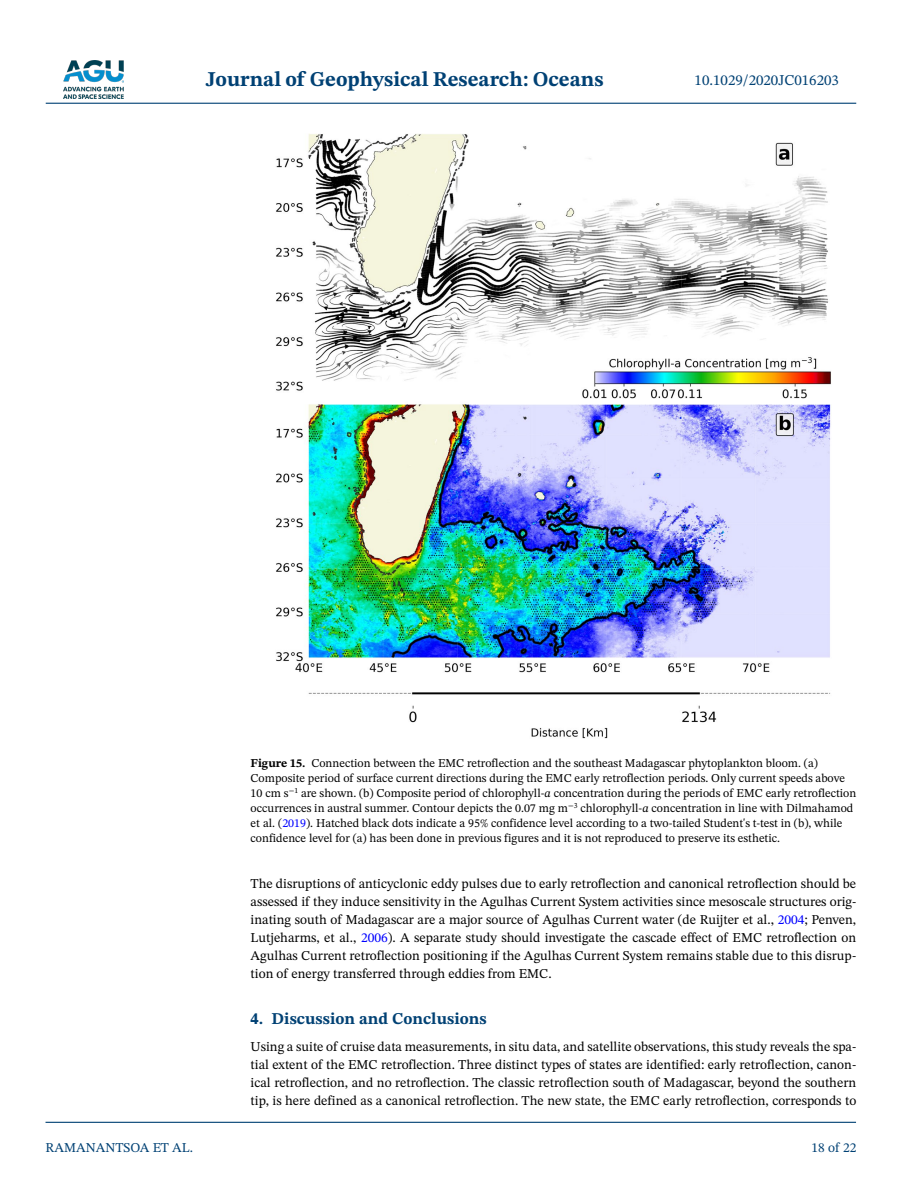
<style>
.page{position:relative;width:902px;height:1183px;background:#fff}
.page>*{position:absolute;margin:0;border:0;box-sizing:border-box;transform-origin:0 0}
.t1{font:700 21px "STIX Two Text";color:#004174}
.t2{font:700 16.5px "STIX Two Text";color:#004174}
.t3{font:15px "STIX Two Text";color:#004174}
.t4{font:13.5px/18px "STIX Two Text";color:#000;text-align:justify}
.t5{font:13.5px "STIX Two Text";color:#004174}
.t6{font:12px/15px "STIX Two Text";color:#000}
.s1{font-weight:700}
.s2{font-style:italic}
.s3{color:#00f}
</style>
<div class="page">
<img style="left:63px;top:60px;width:60px;height:39px">
<hr style="left:46px;top:103px;width:810px;height:1px;background:#004174">
<hr style="left:45px;top:1121px;width:810px;height:1px;background:#004174">
<img style="left:276px;top:134px;width:555px;height:604px">
<h1 class="t1" style="left:206px;top:64px;width:399px">Journal of Geophysical Research: Oceans</h1>
<p class="t3" style="left:694px;top:69px;width:146px">10.1029/2020JC016203</p>
<p class="t5" style="left:45px;top:1137px;width:149px">RAMANANTSOA ET AL.</p>
<p class="t6" style="left:250px;top:755px;width:607px"><span class="s1">Figure 15.</span> Connection between the EMC retroflection and the southeast Madagascar phytoplankton bloom. (a)<br>Composite period of surface current directions during the EMC early retroflection periods. Only current speeds above 10 cm s<sup>−1</sup> are shown. (b) Composite period of chlorophyll-<span class="s2">a</span> concentration during the periods of EMC early retroflection occurrences in austral summer. Contour depicts the 0.07 mg m<sup>−3</sup> chlorophyll-<span class="s2">a</span> concentration in line with Dilmahamod et al. (<span class="s3">2019</span>). Hatched black dots indicate a 95% confidence level according to a two-tailed Student's t-test in (b), while confidence level for (a) has been done in previous figures and it is not reproduced to preserve its esthetic.</p>
<p class="t4" style="left:250px;top:874px;width:607px">The disruptions of anticyclonic eddy pulses due to early retroflection and canonical retroflection should be assessed if they induce sensitivity in the Agulhas Current System activities since mesoscale structures orig&shy;inating south of Madagascar are a major source of Agulhas Current water (de Ruijter et al., <span class="s3">2004</span>; Penven, Lutjeharms, et al., <span class="s3">2006</span>). A separate study should investigate the cascade effect of EMC retroflection on Agulhas Current retroflection positioning if the Agulhas Current System remains stable due to this disrup&shy;tion of energy transferred through eddies from EMC.</p>
<p class="t2" style="left:250px;top:1005px;width:238px">4. Discussion and Conclusions</p>
<p class="t4" style="left:250px;top:1036px;width:607px">Using a suite of cruise data measurements, in situ data, and satellite observations, this study reveals the spa&shy;tial extent of the EMC retroflection. Three distinct types of states are identified: early retroflection, canon&shy;ical retroflection, and no retroflection. The classic retroflection south of Madagascar, beyond the southern tip, is here defined as a canonical retroflection. The new state, the EMC early retroflection, corresponds to</p>
<p class="t5" style="left:811px;top:1137px;width:46px">18 of 22</p>
</div>
